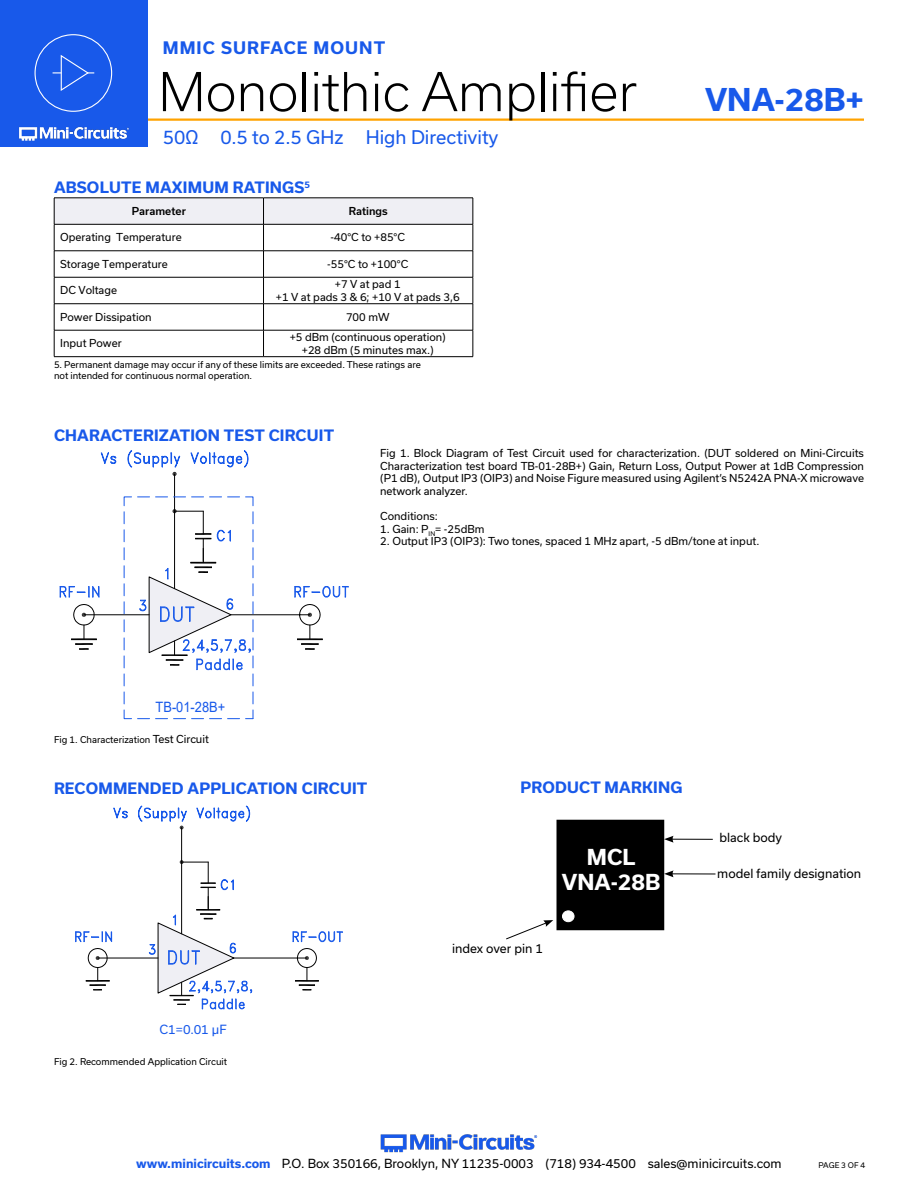
<style>
.page{position:relative;width:918px;height:1188px;background:#fff}
.page>*{position:absolute;margin:0;border:0;box-sizing:border-box;transform-origin:0 0}
.t1{font:300 51px "Usual";color:#000}
.t2{font:700 30px "Usual";color:#1859ea}
.t3{font:700 21px "Usual";color:#fff}
.t4{font:18px "Usual";color:#1859ea}
.t5{font:700 16.5px "Usual";letter-spacing:.065em;color:#1859ea}
.Blue_Headers{font:700 15px "Usual";letter-spacing:.015em;color:#1859ea}
.t6{font:14.25px "Arial";color:#1859ea;scale:.9 1}
.t7{font:12.15px "Usual";color:#1859ea}
.t8{font:12px "Usual";color:#000}
.Regular_Copy{font:10.5px/12.6px "Usual";color:#000;text-align:justify}
.Table_Body_Center{font:10.5px "Usual";color:#000}
.Table_Header_Center{font:500 10.5px "Usual";color:#000}
.Notes{font:9px/10.8px "Usual";color:#000}
.t9{font:7.5px "Usual";color:#000}
.s1{font-size:10.5px}
.s2{font-weight:700;color:#1859ea}
</style>
<div class="page">
<hr style="left:917px;top:0;width:1px;height:147px;background:#1859ea">
<hr style="left:129px;top:118px;width:735px;height:3px;background:#ffa300">
<div style="left:0;top:0;width:147px;height:147px;background:#1859ea"></div>
<img style="left:19px;top:126px;width:110px;height:15px">
<div style="left:35px;top:34px;width:77px;height:78px;border:1px solid #fff;border-radius:50%"></div>
<svg style="left:53px;top:55px;width:41px;height:36px"></svg>
<img style="left:380px;top:1134px;width:158px;height:19px">
<svg style="left:54px;top:198px;width:420px;height:158px"></svg>
<hr style="left:54px;top:356px;width:210px;height:1px;background:#000">
<hr style="left:264px;top:356px;width:209px;height:1px;background:#000">
<div style="left:557px;top:820px;width:107px;height:110px;background:#000"></div>
<div style="left:563px;top:911px;width:11px;height:11px;background:#fff;border-radius:50%"></div>
<div style="left:562px;top:911px;width:12px;height:11px;border:1px solid #fff;border-radius:50%"></div>
<hr style="left:671px;top:839px;width:42px;height:1px;background:#000">
<svg style="left:664px;top:836px;width:10px;height:7px"></svg>
<hr style="left:671px;top:873px;width:44px;height:1px;background:#000">
<svg style="left:664px;top:870px;width:10px;height:7px"></svg>
<svg style="left:506px;top:920px;width:47px;height:20px"></svg>
<hr style="left:174px;top:474px;width:1px;height:115px;background:#000">
<hr style="left:84px;top:614px;width:65px;height:1px;background:#000">
<svg style="left:228px;top:718px;width:12px;height:1px"></svg>
<svg style="left:210px;top:718px;width:12px;height:1px"></svg>
<svg style="left:192px;top:718px;width:12px;height:1px"></svg>
<svg style="left:174px;top:718px;width:12px;height:1px"></svg>
<svg style="left:156px;top:718px;width:12px;height:1px"></svg>
<svg style="left:138px;top:718px;width:12px;height:1px"></svg>
<svg style="left:123px;top:692px;width:9px;height:28px"></svg>
<svg style="left:124px;top:674px;width:1px;height:12px"></svg>
<svg style="left:124px;top:656px;width:1px;height:12px"></svg>
<svg style="left:124px;top:638px;width:1px;height:12px"></svg>
<svg style="left:124px;top:620px;width:1px;height:12px"></svg>
<svg style="left:124px;top:602px;width:1px;height:12px"></svg>
<svg style="left:124px;top:584px;width:1px;height:12px"></svg>
<svg style="left:124px;top:566px;width:1px;height:12px"></svg>
<svg style="left:124px;top:548px;width:1px;height:12px"></svg>
<svg style="left:124px;top:530px;width:1px;height:12px"></svg>
<svg style="left:123px;top:496px;width:9px;height:28px"></svg>
<svg style="left:253px;top:692px;width:1px;height:12px"></svg>
<svg style="left:246px;top:710px;width:8px;height:9px"></svg>
<svg style="left:59px;top:586px;width:41px;height:12px"></svg>
<svg style="left:71px;top:604px;width:26px;height:46px"></svg>
<svg style="left:100px;top:450px;width:149px;height:26px"></svg>
<svg style="left:138px;top:496px;width:211px;height:190px"></svg>
<hr style="left:181px;top:828px;width:1px;height:106px;background:#000">
<hr style="left:98px;top:958px;width:60px;height:1px;background:#000">
<svg style="left:75px;top:931px;width:38px;height:59px"></svg>
<svg style="left:113px;top:805px;width:137px;height:24px"></svg>
<svg style="left:148px;top:860px;width:195px;height:150px"></svg>
<h3 class="t5" style="left:163px;top:38px;width:224px">MMIC SURFACE MOUNT</h3>
<h1 class="t1" style="left:158px;top:63px;width:480px">Monolithic Amplifier</h1>
<h3 class="t4" style="left:163px;top:127px;width:337px">50Ω 0.5 to 2.5 GHz High Directivity</h3>
<p class="Blue_Headers" style="left:54px;top:179px;width:258px">ABSOLUTE MAXIMUM RATINGS<sup>5</sup></p>
<p class="Table_Header_Center" style="left:132px;top:205px;width:56px">Parameter</p>
<p class="Table_Header_Center" style="left:349px;top:205px;width:41px">Ratings</p>
<p class="Table_Body_Center" style="left:60px;top:231px;width:123px">Operating Temperature</p>
<p class="Table_Body_Center" style="left:331px;top:231px;width:76px">-40°C to +85°C</p>
<p class="Table_Body_Center" style="left:60px;top:258px;width:109px">Storage Temperature</p>
<p class="Table_Body_Center" style="left:327px;top:258px;width:83px">-55°C to +100°C</p>
<p class="Table_Body_Center" style="left:60px;top:284px;width:58px">DC Voltage</p>
<p class="Table_Body_Center" style="left:335px;top:278px;width:67px">+7 V at pad 1</p>
<p class="Table_Body_Center" style="left:276px;top:291px;width:185px">+1 V at pads 3 &amp; 6; +10 V at pads 3,6</p>
<p class="Table_Body_Center" style="left:60px;top:311px;width:93px">Power Dissipation</p>
<p class="Table_Body_Center" style="left:346px;top:311px;width:45px">700 mW</p>
<p class="Table_Body_Center" style="left:60px;top:337px;width:63px">Input Power</p>
<p class="Table_Body_Center" style="left:290px;top:331px;width:158px">+5 dBm (continuous operation)</p>
<p class="Table_Body_Center" style="left:302px;top:344px;width:133px">+28 dBm (5 minutes max.)</p>
<p class="Notes" style="left:54px;top:359px;width:368px">5. Permanent damage may occur if any of these limits are exceeded. These ratings are not intended for continuous normal operation.</p>
<p class="Blue_Headers" style="left:54px;top:427px;width:282px">CHARACTERIZATION TEST CIRCUIT</p>
<h2 class="t2" style="left:705px;top:82px;width:160px">VNA-28B+</h2>
<p class="t6" style="left:156px;top:697px;width:79px">TB-01-28B+</p>
<p class="Notes" style="left:54px;top:735px;width:156px">Fig 1. Characterization <span class="s1">Test Circuit</span></p>
<p class="Regular_Copy" style="left:380px;top:447px;width:485px">Fig 1. Block Diagram of Test Circuit used for characterization. (DUT soldered on Mini-Circuits Characterization test board TB-01-28B+) Gain, Return Loss, Output Power at 1dB Compression (P1 dB), Output IP3 (OIP3) and Noise Figure measured using Agilent’s N5242A PNA-X microwave network analyzer.</p>
<p class="Regular_Copy" style="left:380px;top:510px;width:59px">Conditions:</p>
<p class="Regular_Copy" style="left:380px;top:523px;width:106px">1. Gain: P<sub>IN</sub>= -25dBm</p>
<p class="Regular_Copy" style="left:380px;top:535px;width:381px">2. Output IP3 (OIP3): Two tones, spaced 1 MHz apart, -5 dBm/tone at input.</p>
<p class="Blue_Headers" style="left:54px;top:780px;width:315px">RECOMMENDED APPLICATION CIRCUIT</p>
<p class="Blue_Headers" style="left:521px;top:779px;width:164px">PRODUCT MARKING</p>
<p class="t7" style="left:160px;top:1022px;width:69px">C1=0.01 µF</p>
<p class="Notes" style="left:54px;top:1056px;width:175px">Fig 2. Recommended Application Circuit</p>
<p class="t3" style="left:587px;top:845px;width:50px">MCL</p>
<p class="t3" style="left:562px;top:871px;width:100px">VNA-28B</p>
<p class="t8" style="left:452px;top:941px;width:92px">index over pin 1</p>
<p class="t8" style="left:719px;top:831px;width:64px">black body</p>
<p class="t8" style="left:717px;top:866px;width:146px">model family designation</p>
<p class="t8" style="left:136px;top:1157px;width:647px"><span class="s2">www.minicircuits.com</span> P.O. Box 350166, Brooklyn, NY 11235-0003 (718) 934-4500 sales@minicircuits.com</p>
<p class="t9" style="left:819px;top:1161px;width:48px">PAGE 3 OF 4</p>
</div>
